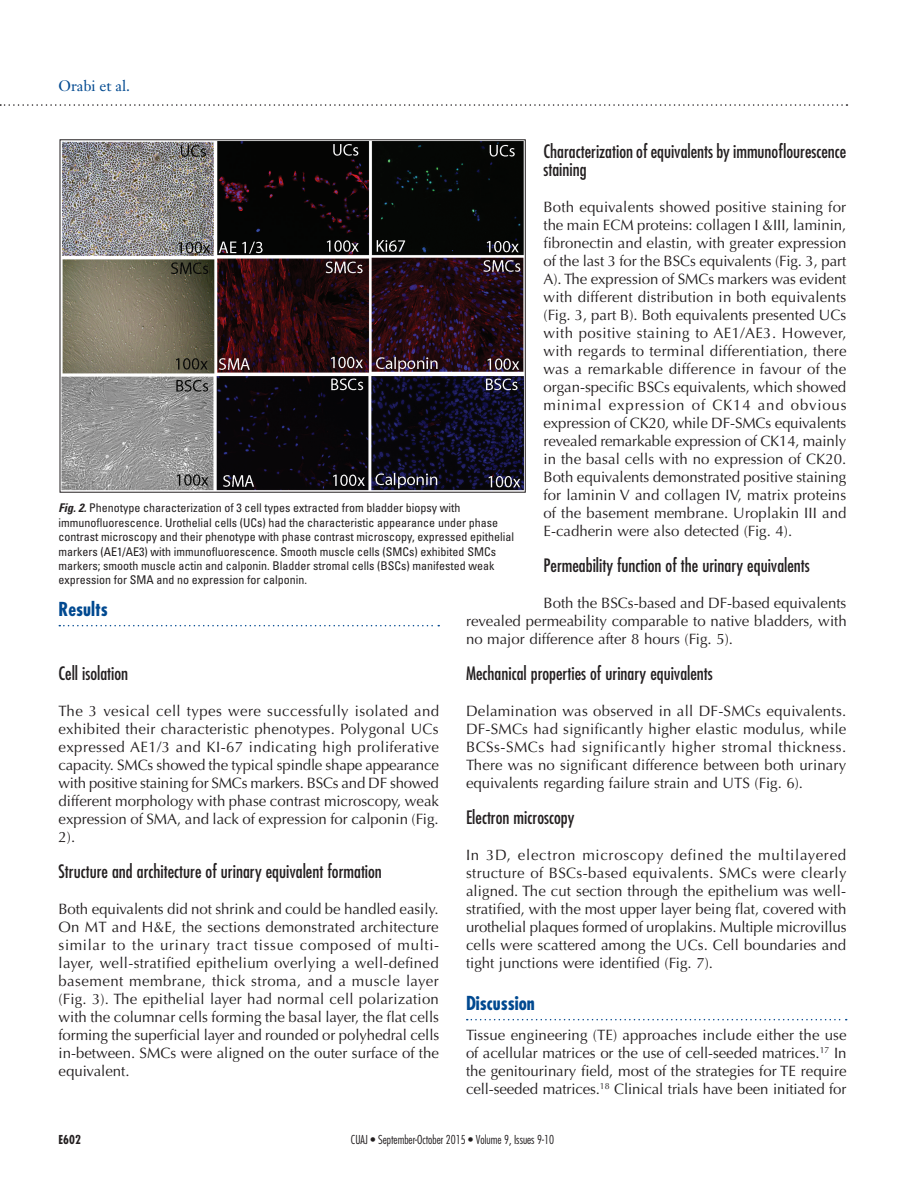
<style>
.page{position:relative;width:905px;height:1202px;background:#fff}
.page>*{position:absolute;margin:0;border:0;box-sizing:border-box;transform-origin:0 0}
.t1{font:700 condensed 18.75px "Futura";color:#014990}
.t2{font:condensed 18px/18px "Futura";color:#231f20}
.t3{font:15px/18px "Optima";color:#231f20;text-align:justify}
.t4{font:15px "Janson Text";color:#014990}
.t5{font:condensed 12px/14.4px "Univers";color:#231f20}
.t6{font:300 condensed 12px "Futura";color:#231f20}
.t7{font:700 condensed 12px "Futura";color:#231f20}
.s1{font-weight:700;font-style:italic}
</style>
<div class="page">
<svg style="left:0;top:104px;width:847px;height:2px"></svg>
<svg style="left:59px;top:625px;width:380px;height:1px"></svg>
<svg style="left:466px;top:1018px;width:380px;height:2px"></svg>
<img style="left:62px;top:142px;width:461px;height:348px">
<p class="t4" style="left:58px;top:76px;width:73px">Orabi et al.</p>
<p class="t2" style="left:543px;top:141px;width:304px">Characterization of equivalents by immunoflourescence staining</p>
<p class="t3" style="left:543px;top:198px;width:304px">Both equivalents showed positive staining for the main ECM proteins: collagen I &amp;III, laminin, fibronectin and elastin, with greater expression of the last 3 for the BSCs equivalents (Fig. 3, part A). The expression of SMCs markers was evident with different distribution in both equivalents (Fig. 3, part B). Both equivalents presented UCs with positive staining to AE1/AE3. However, with regards to terminal differentiation, there was a remarkable difference in favour of the organ-specific BSCs equivalents, which showed minimal expression of CK14 and obvious expression of CK20, while DF-SMCs equivalents revealed remarkable expression of CK14, mainly in the basal cells with no expression of CK20.<br>Both equivalents demonstrated positive staining for laminin V and collagen IV, matrix proteins of the basement membrane. Uroplakin III and E-cadherin were also detected (Fig. 4).</p>
<p class="t2" style="left:543px;top:555px;width:268px">Permeability function of the urinary equivalents</p>
<p class="t3" style="left:466px;top:594px;width:382px;text-indent:77px">Both the BSCs-based and DF-based equivalents revealed permeability comparable to native bladders, with no major difference after 8 hours (Fig. 5).</p>
<p class="t2" style="left:466px;top:663px;width:248px">Mechanical properties of urinary equivalents</p>
<p class="t3" style="left:466px;top:702px;width:382px">Delamination was observed in all DF-SMCs equivalents.<br>DF-SMCs had significantly higher elastic modulus, while BCSs-SMCs had significantly higher stromal thickness.<br>There was no significant difference between both urinary equivalents regarding failure strain and UTS (Fig. 6).</p>
<p class="t2" style="left:466px;top:807px;width:110px">Electron microscopy</p>
<p class="t3" style="left:466px;top:846px;width:382px">In 3D, electron microscopy defined the multilayered structure of BSCs-based equivalents. SMCs were clearly aligned. The cut section through the epithelium was well&shy;stratified, with the most upper layer being flat, covered with urothelial plaques formed of uroplakins. Multiple microvillus cells were scattered among the UCs. Cell boundaries and tight junctions were identified (Fig. 7).</p>
<p class="t1" style="left:466px;top:990px;width:70px">Discussion</p>
<p class="t3" style="left:466px;top:1026px;width:382px">Tissue engineering (TE) approaches include either the use of acellular matrices or the use of cell-seeded matrices.<sup>17</sup> In the genitourinary field, most of the strategies for TE require cell-seeded matrices.<sup>18</sup> Clinical trials have been initiated for</p>
<p class="t5" style="left:58px;top:500px;width:457px"><span class="s1">Fig. 2.</span> Phenotype characterization of 3 cell types extracted from bladder biopsy with immunofluorescence. Urothelial cells (UCs) had the characteristic appearance under phase contrast microscopy and their phenotype with phase contrast microscopy, expressed epithelial markers (AE1/AE3) with immunofluorescence. Smooth muscle cells (SMCs) exhibited SMCs markers; smooth muscle actin and calponin. Bladder stromal cells (BSCs) manifested weak expression for SMA and no expression for calponin.</p>
<p class="t1" style="left:58px;top:597px;width:51px">Results</p>
<p class="t2" style="left:58px;top:663px;width:71px">Cell isolation</p>
<p class="t3" style="left:58px;top:702px;width:382px">The 3 vesical cell types were successfully isolated and exhibited their characteristic phenotypes. Polygonal UCs expressed AE1/3 and KI-67 indicating high proliferative capacity. SMCs showed the typical spindle shape appearance with positive staining for SMCs markers. BSCs and DF showed different morphology with phase contrast microscopy, weak expression of SMA, and lack of expression for calponin (Fig.<br>2).</p>
<p class="t2" style="left:58px;top:861px;width:325px">Structure and architecture of urinary equivalent formation</p>
<p class="t3" style="left:58px;top:900px;width:382px">Both equivalents did not shrink and could be handled easily.<br>On MT and H&amp;E, the sections demonstrated architecture similar to the urinary tract tissue composed of multi&shy;layer, well-stratified epithelium overlying a well-defined basement membrane, thick stroma, and a muscle layer (Fig. 3). The epithelial layer had normal cell polarization with the columnar cells forming the basal layer, the flat cells forming the superficial layer and rounded or polyhedral cells in-between. SMCs were aligned on the outer surface of the equivalent.</p>
<p class="t7" style="left:58px;top:1131px;width:24px">E602</p>
<p class="t6" style="left:351px;top:1132px;width:204px">CUAJ • September-October 2015 • Volume 9, Issues 9-10</p>
</div>
